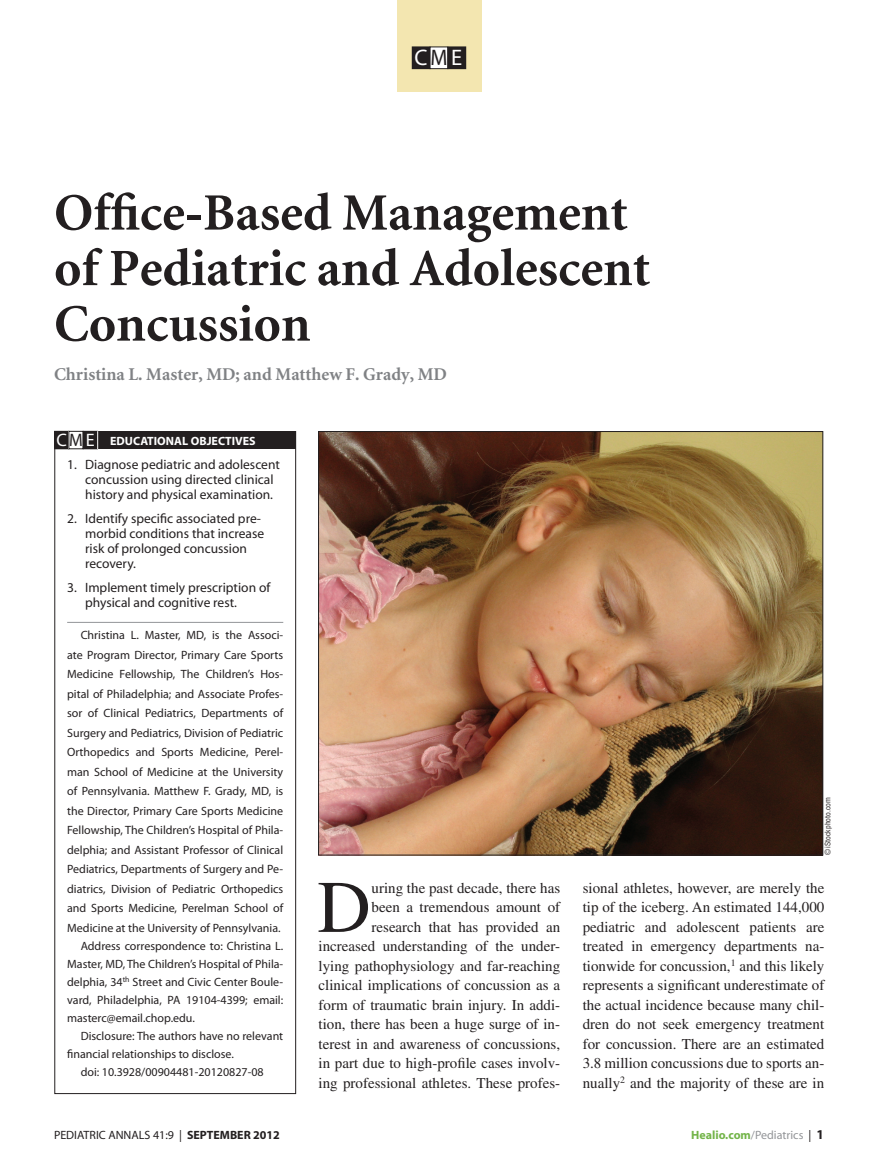
<style>
.page{position:relative;width:878px;height:1175px;background:#fff}
.page>*{position:absolute;margin:0;border:0;box-sizing:border-box;transform-origin:0 0}
.drop_cap{font:73.95px "Times";color:#231f20}
.head1{font:700 52.5px/55.5px "Minion";color:#231f20}
.t1{font:22.5px "Myriad";color:#fff}
.t2{font:18.15px "Myriad";color:#fff}
.author{font:700 18px "Minion";color:#808285}
.drop_cap-2{font:15px/19.5px "Times";color:#231f20;text-align:right}
.ce_objective{font:13.5px/15px "Myriad";color:#231f20}
.author_info1{font:12px/19.5px "Myriad Pro";color:#231f20;text-align:justify}
.author_info2{font:12px/18px "Myriad Pro";color:#231f20;text-align:justify}
.t3{font:12px "Myriad";color:#231f20}
.runningFoot{font:12px "Myriad";color:#939598}
.t4{font:700 12px "Myriad";color:#fff}
.Photo_Art_Credit{font:condensed 7.5px "Helvetica";color:#231f20}
.s1{color:#231f20}
.s2{font-weight:700}
.s3{font-weight:700;color:#73b449}
.s4{font-weight:700;font-size:13.5px;color:#231f20}
</style>
<div class="page">
<div style="left:397px;top:0;width:84px;height:92px;background:#f3e6b0"></div>
<div style="left:412px;top:47px;width:18px;height:22px;background:#231f20"></div>
<div style="left:430px;top:47px;width:18px;height:22px;background:#fff"></div>
<div style="left:430px;top:47px;width:18px;height:22px;border:1px solid #231f20"></div>
<div style="left:448px;top:47px;width:17px;height:22px;background:#231f20"></div>
<div style="left:448px;top:47px;width:18px;height:22px;border:1px solid #231f20"></div>
<hr style="left:67px;top:622px;width:216px;height:1px;background:#939598">
<div style="left:55px;top:431px;width:241px;height:18px;background:#231f20"></div>
<div style="left:54px;top:431px;width:15px;height:18px;border:1px solid #231f20"></div>
<div style="left:69px;top:431px;width:14px;height:18px;background:#fff"></div>
<svg style="left:97px;top:431px;width:1px;height:18px"></svg>
<img style="left:320px;top:433px;width:501px;height:420px">
<p class="t1" style="left:414px;top:47px;width:49px">C<span class="s1">M</span>E</p>
<p class="head1" style="left:54px;top:186px;width:597px">Office-Based Management of Pediatric and Adolescent<br>Concussion</p>
<p class="author" style="left:54px;top:365px;width:394px">Christina L. Master, MD; and Matthew F. Grady, MD</p>
<p class="t2" style="left:56px;top:431px;width:40px">C<span class="s1">M</span>E</p>
<p class="t4" style="left:110px;top:435px;width:147px">EDUCATIONAL OBJECTIVES</p>
<p class="ce_objective" style="left:85px;top:457px;width:196px;text-indent:-18px">1. Diagnose pediatric and adolescent concussion using directed clinical history and physical examination.</p>
<p class="ce_objective" style="left:85px;top:511px;width:180px;text-indent:-18px">2. Identify specific associated pre&shy;morbid conditions that increase risk of prolonged concussion recovery.</p>
<p class="ce_objective" style="left:85px;top:580px;width:187px;text-indent:-18px">3. Implement timely prescription of physical and cognitive rest.</p>
<p class="author_info1" style="left:67px;top:625px;width:218px;text-indent:14px">Christina L. Master, MD, is the Associ&shy;ate Program Director, Primary Care Sports Medicine Fellowship, The Children’s Hos&shy;pital of Philadelphia; and Associate Profes&shy;sor of Clinical Pediatrics, Departments of Surgery and Pediatrics, Division of Pediatric Orthopedics and Sports Medicine, Perel&shy;man School of Medicine at the University of Pennsylvania. Matthew F. Grady, MD, is the Director, Primary Care Sports Medicine Fellowship, The Children’s Hospital of Phila&shy;delphia; and Assistant Professor of Clinical Pediatrics, Departments of Surgery and Pe&shy;diatrics, Division of Pediatric Orthopedics and Sports Medicine, Perelman School of Medicine at the University of Pennsylvania.</p>
<p class="author_info2" style="left:67px;top:936px;width:218px;text-indent:14px">Address correspondence to: Christina L.<br>Master, MD, The Children’s Hospital of Phila&shy;delphia, 34<sup>th</sup> Street and Civic Center Boule&shy;vard, Philadelphia, PA 19104-4399; email: masterc@email.chop.edu.</p>
<p class="author_info2" style="left:67px;top:1026px;width:217px;text-indent:14px">Disclosure: The authors have no relevant financial relationships to disclose.</p>
<p class="author_info2" style="left:81px;top:1062px;width:184px">doi: 10.3928/00904481-20120827-08</p>
<p class="Photo_Art_Credit" style="left:822px;top:855px;width:60px;rotate:-90deg">© iStockphoto.com</p>
<p class="drop_cap-2" style="left:318px;top:878px;width:243px">uring the past decade, there has<br>been a tremendous amount of research that has provided an increased understanding of the under&shy;lying pathophysiology and far-reaching clinical implications of concussion as a form of traumatic brain injury. In addi&shy;tion, there has been a huge surge of in&shy;terest in and awareness of concussions, in part due to high-profile cases involv&shy;ing professional athletes. These profes-</p>
<p class="drop_cap-2" style="left:582px;top:878px;width:243px;text-align:justify">sional athletes, however, are merely the tip of the iceberg. An estimated 144,000 pediatric and adolescent patients are treated in emergency departments na&shy;tionwide for concussion,<sup>1</sup> and this likely represents a significant underestimate of the actual incidence because many chil&shy;dren do not seek emergency treatment for concussion. There are an estimated 3.8 million concussions due to sports an&shy;nually<sup>2</sup> and the majority of these are in</p>
<p class="drop_cap" style="left:317px;top:865px;width:55px">D</p>
<p class="t3" style="left:54px;top:1129px;width:227px">PEDIATRIC ANNALS 41:9 | <span class="s2">SEPTEMBER 2012</span></p>
<p class="runningFoot" style="left:691px;top:1129px;width:134px"><span class="s3">Healio.com</span>/Pediatrics <span class="s1">|</span> <span class="s4">1</span></p>
</div>
